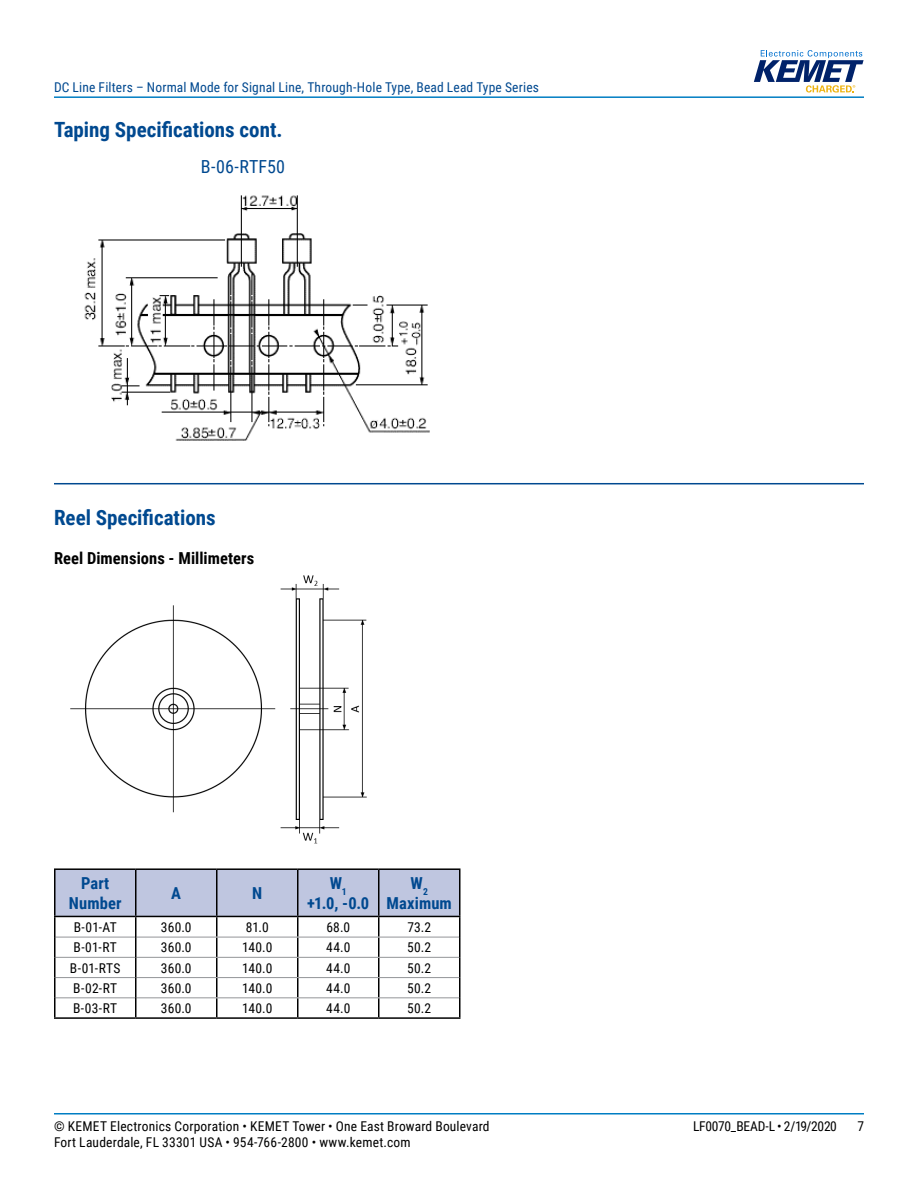
<style>
.page{position:relative;width:918px;height:1188px;background:#fff}
.page>*{position:absolute;margin:0;border:0;box-sizing:border-box;transform-origin:0 0}
.t1{font:700 21px "Roboto Condensed";color:#004990}
.t2{font:18px "Roboto Condensed";letter-spacing:.01em;color:#004990}
.t3{font:700 16.5px/19.8px "Roboto Condensed";letter-spacing:.005em;color:#004990;text-align:center}
.t4{font:700 16.5px "Roboto Condensed";letter-spacing:.005em;color:#000}
.t5{font:13.5px "Roboto Condensed";letter-spacing:.015em;color:#000}
.t6{font:13.5px "Roboto Condensed";letter-spacing:.015em;color:#004990}
.t7{font:13.5px "Roboto Condensed";letter-spacing:-.025em;color:#000}
</style>
<div class="page">
<hr style="left:54px;top:1113px;width:810px;height:2px;background:#007dc3">
<hr style="left:54px;top:96px;width:810px;height:2px;background:#007dc3">
<svg style="left:754px;top:50px;width:110px;height:43px"></svg>
<hr style="left:54px;top:483px;width:810px;height:1px;background:#004990">
<img style="left:84px;top:195px;width:346px;height:246px">
<img style="left:70px;top:575px;width:297px;height:269px">
<hr style="left:54px;top:868px;width:82px;height:2px;background:#000">
<hr style="left:136px;top:868px;width:81px;height:2px;background:#000">
<hr style="left:217px;top:868px;width:81px;height:2px;background:#000">
<hr style="left:298px;top:868px;width:81px;height:2px;background:#000">
<hr style="left:379px;top:868px;width:81px;height:2px;background:#000">
<svg style="left:54px;top:869px;width:406px;height:148px"></svg>
<hr style="left:54px;top:1017px;width:82px;height:2px;background:#000">
<hr style="left:136px;top:1017px;width:81px;height:2px;background:#000">
<hr style="left:217px;top:1017px;width:81px;height:2px;background:#000">
<hr style="left:298px;top:1017px;width:81px;height:2px;background:#000">
<hr style="left:379px;top:1017px;width:81px;height:2px;background:#000">
<p class="t6" style="left:54px;top:78px;width:486px">DC Line Filters – Normal Mode for Signal Line, Through-Hole Type, Bead Lead Type Series</p>
<h1 class="t1" style="left:54px;top:115px;width:230px">Taping Specifications cont.</h1>
<h2 class="t2" style="left:201px;top:154px;width:86px">B-06-RTF50</h2>
<h1 class="t1" style="left:54px;top:503px;width:163px">Reel Specifications</h1>
<p class="t4" style="left:54px;top:547px;width:202px">Reel Dimensions - Millimeters</p>
<p class="t3" style="left:69px;top:873px;width:54px">Part<br>Number</p>
<p class="t3" style="left:171px;top:883px;width:11px">A</p>
<p class="t3" style="left:252px;top:883px;width:12px">N</p>
<p class="t3" style="left:307px;top:873px;width:64px">W<sub>1<br></sub>+1.0, -0.0</p>
<p class="t3" style="left:387px;top:873px;width:67px">W<sub>2<br></sub>Maximum</p>
<p class="t5" style="left:74px;top:918px;width:44px">B-01-AT</p>
<p class="t5" style="left:161px;top:918px;width:32px">360.0</p>
<p class="t5" style="left:246px;top:918px;width:24px">81.0</p>
<p class="t5" style="left:326px;top:918px;width:25px">68.0</p>
<p class="t5" style="left:407px;top:918px;width:25px">73.2</p>
<p class="t5" style="left:74px;top:938px;width:45px">B-01-RT</p>
<p class="t5" style="left:161px;top:938px;width:32px">360.0</p>
<p class="t5" style="left:242px;top:938px;width:32px">140.0</p>
<p class="t5" style="left:326px;top:938px;width:26px">44.0</p>
<p class="t5" style="left:407px;top:938px;width:25px">50.2</p>
<p class="t5" style="left:70px;top:958px;width:52px">B-01-RTS</p>
<p class="t5" style="left:161px;top:958px;width:32px">360.0</p>
<p class="t5" style="left:242px;top:958px;width:32px">140.0</p>
<p class="t5" style="left:326px;top:958px;width:26px">44.0</p>
<p class="t5" style="left:407px;top:958px;width:25px">50.2</p>
<p class="t5" style="left:73px;top:979px;width:46px">B-02-RT</p>
<p class="t5" style="left:161px;top:979px;width:32px">360.0</p>
<p class="t5" style="left:242px;top:979px;width:32px">140.0</p>
<p class="t5" style="left:326px;top:979px;width:26px">44.0</p>
<p class="t5" style="left:407px;top:979px;width:25px">50.2</p>
<p class="t5" style="left:73px;top:999px;width:46px">B-03-RT</p>
<p class="t5" style="left:161px;top:999px;width:32px">360.0</p>
<p class="t5" style="left:242px;top:999px;width:32px">140.0</p>
<p class="t5" style="left:326px;top:999px;width:26px">44.0</p>
<p class="t5" style="left:407px;top:999px;width:25px">50.2</p>
<p class="t5" style="left:54px;top:1116px;width:437px">© KEMET Electronics Corporation • KEMET Tower • One East Broward Boulevard</p>
<p class="t7" style="left:693px;top:1116px;width:145px">LF0070_BEAD-L • 2/19/2020</p>
<p class="t5" style="left:857px;top:1116px;width:8px">7</p>
<p class="t5" style="left:54px;top:1133px;width:358px">Fort Lauderdale, FL 33301 USA • 954-766-2800 • www.kemet.com</p>
</div>
